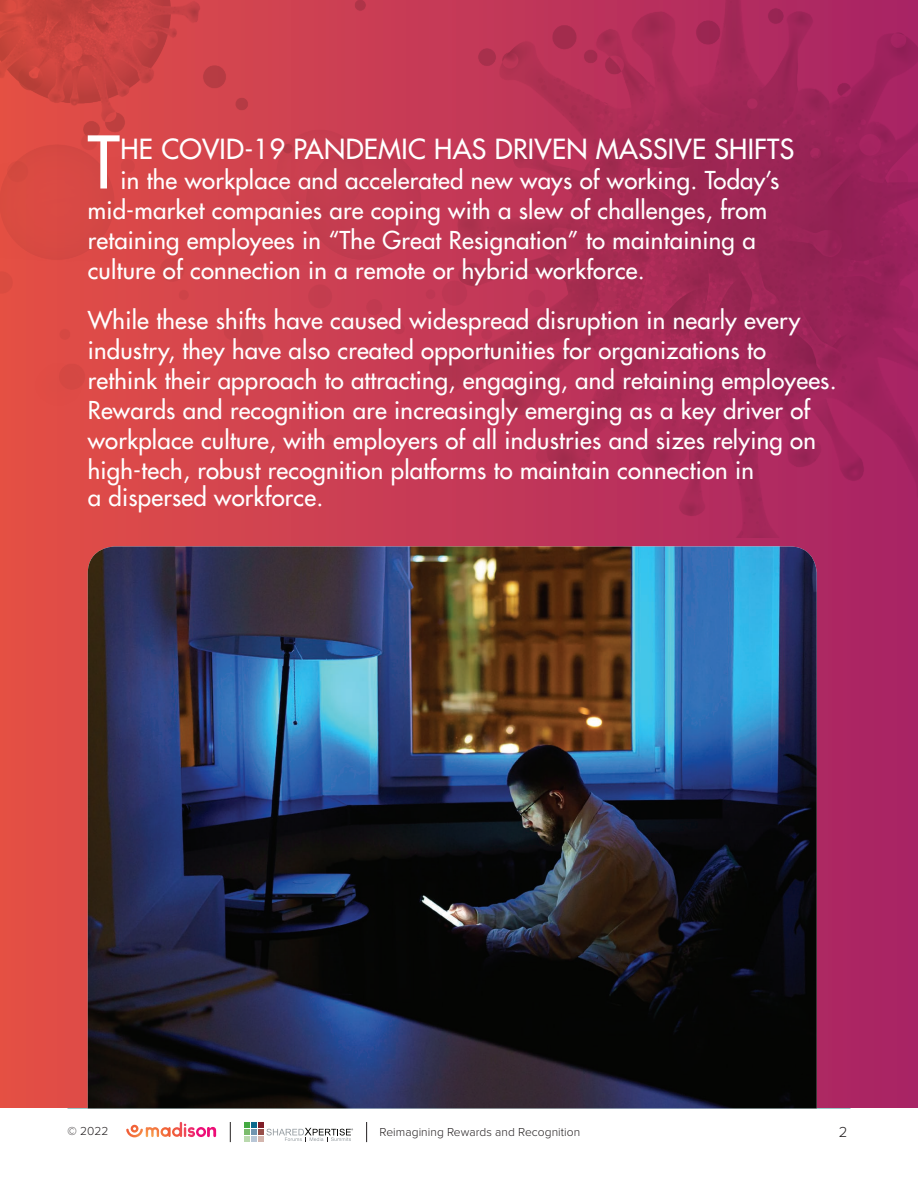
<style>
.page{position:relative;width:918px;height:1188px;background:#fff}
.page>*{position:absolute;margin:0;border:0;box-sizing:border-box;transform-origin:0 0}
.t1{font:500 70.5px "Futura Std";color:#fff}
.t2{font:500 27px "Futura Std";letter-spacing:.01em;color:#fff}
.t3{font:500 24px/30px "Futura Std";letter-spacing:.01em;color:#fff}
.t4{font:300 15px "Proxima Nova";color:#231f20}
.t5{font:300 12px "Proxima Nova";letter-spacing:.005em;color:#231f20}
</style>
<div class="page">
<hr style="left:68px;top:1108px;width:782px;height:1px;background:#549fa2">
<svg style="left:245px;top:1123px;width:108px;height:18px"></svg>
<svg style="left:126px;top:1122px;width:90px;height:15px"></svg>
<svg style="left:230px;top:1122px;width:1px;height:20px"></svg>
<svg style="left:366px;top:1122px;width:1px;height:20px"></svg>
<div style="left:0;top:0;width:918px;height:1108px;background:linear-gradient(to right,#e35046,#a72366)"></div>
<img style="left:0;top:0;width:918px;height:538px">
<img style="left:88px;top:546px;width:729px;height:562px">
<h1 class="t1" style="left:88px;top:118px;width:34px">T</h1>
<p class="t2" style="left:120px;top:132px;width:675px">HE COVID-19 PANDEMIC HAS DRIVEN MASSIVE SHIFTS</p>
<p class="t3" style="left:88px;top:165px;width:693px;text-indent:33px">in the workplace and accelerated new ways of working. Today’s mid-market companies are coping with a slew of challenges, from retaining employees in “The Great Resignation” to maintaining a culture of connection in a remote or hybrid workforce.</p>
<p class="t3" style="left:88px;top:305px;width:750px">While these shifts have caused widespread disruption in nearly every industry, they have also created opportunities for organizations to rethink their approach to attracting, engaging, and retaining employees.<br>Rewards and recognition are increasingly emerging as a key driver of workplace culture, with employers of all industries and sizes relying on high-tech, robust recognition platforms to maintain connection in</p>
<p class="t3" style="left:88px;top:482px;width:237px">a dispersed workforce.</p>
<p class="t5" style="left:68px;top:1124px;width:42px">© 2022</p>
<p class="t5" style="left:380px;top:1125px;width:202px">Reimagining Rewards and Recognition</p>
<p class="t4" style="left:839px;top:1124px;width:10px">2</p>
</div>
